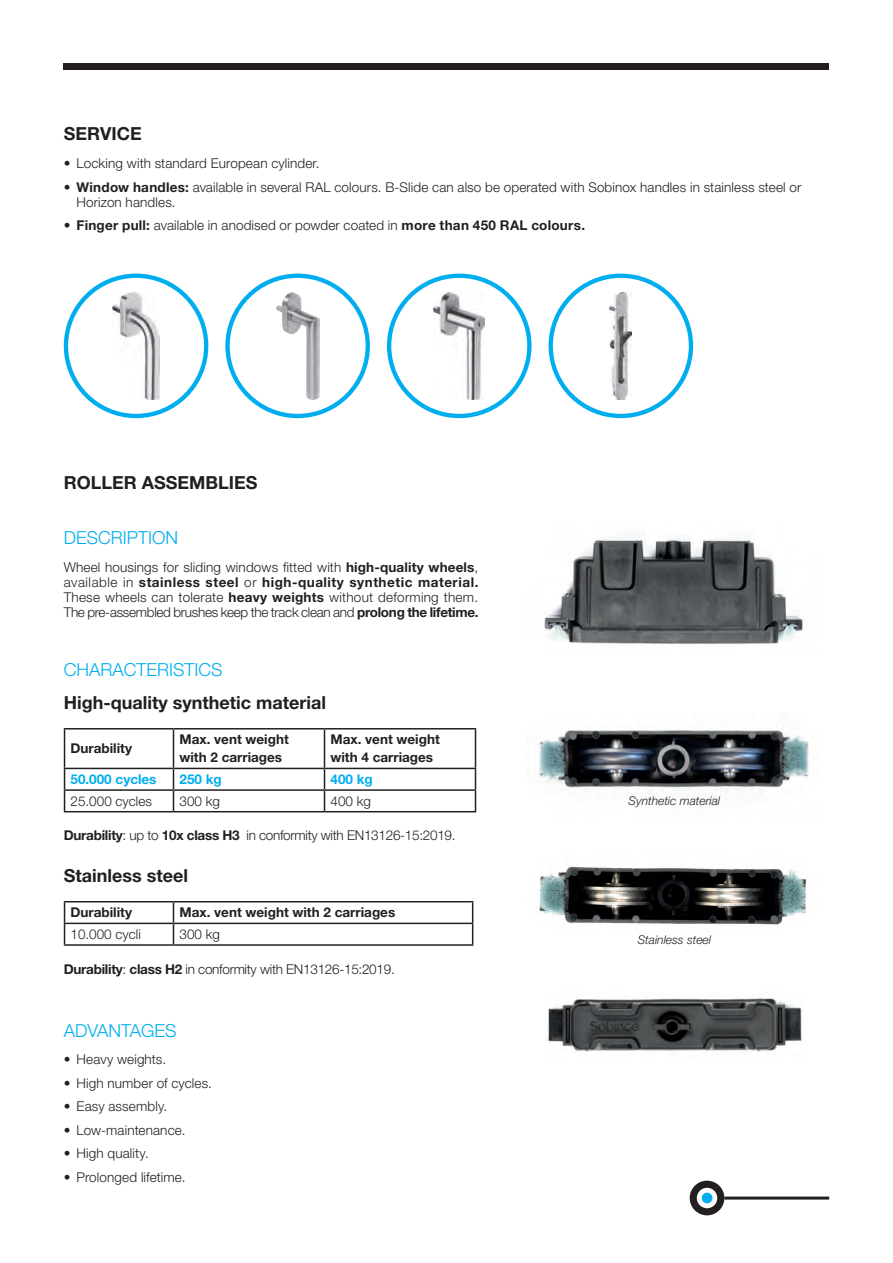
<style>
.page{position:relative;width:893px;height:1263px;background:#fff}
.page>*{position:absolute;margin:0;border:0;box-sizing:border-box;transform-origin:0 0}
.t1{font:700 18px "Helvetica Neue LT Std";color:#231f20}
.t2{font:300 18px "Helvetica Neue LT Std";color:#00aeef}
.t3{font:300 13.5px/15px "Helvetica Neue LT Std";letter-spacing:.01em;color:#231f20}
.t4{font:300 13.5px "Helvetica Neue LT Std";letter-spacing:-.02em;color:#231f20}
.t5{font:700 13.5px/18px "Helvetica Neue LT Std";color:#231f20}
.t6{font:700 13.5px "Helvetica Neue LT Std";color:#00aeef}
.t7{font:italic 300 12px "Helvetica Neue LT Std";color:#231f20}
.s1{font-weight:700}
</style>
<div class="page">
<div style="left:690px;top:1181px;width:34px;height:34px;border:7px solid #231f20;border-radius:50%"></div>
<hr style="left:724px;top:1196px;width:105px;height:3px;background:#231f20">
<div style="left:702px;top:1193px;width:10px;height:10px;background:#00aeef;border-radius:50%"></div>
<img style="left:112px;top:293px;width:48px;height:106px">
<div style="left:64px;top:274px;width:144px;height:144px;border:4px solid #00aeef;border-radius:50%"></div>
<img style="left:276px;top:293px;width:43px;height:106px">
<div style="left:225px;top:274px;width:145px;height:144px;border:4px solid #00aeef;border-radius:50%"></div>
<img style="left:434px;top:293px;width:51px;height:106px">
<div style="left:387px;top:274px;width:144px;height:144px;border:4px solid #00aeef;border-radius:50%"></div>
<img style="left:610px;top:293px;width:22px;height:106px">
<div style="left:549px;top:274px;width:144px;height:144px;border:4px solid #00aeef;border-radius:50%"></div>
<div style="left:64px;top:64px;width:765px;height:6px;background:#231f20"></div>
<img style="left:538px;top:730px;width:271px;height:70px">
<img style="left:539px;top:866px;width:267px;height:59px">
<img style="left:548px;top:998px;width:254px;height:54px">
<img style="left:544px;top:533px;width:260px;height:111px">
<hr style="left:64px;top:728px;width:109px;height:1px;background:#231f20">
<hr style="left:64px;top:729px;width:1px;height:39px;background:#231f20">
<hr style="left:173px;top:728px;width:151px;height:1px;background:#231f20">
<hr style="left:173px;top:729px;width:1px;height:39px;background:#231f20">
<hr style="left:324px;top:728px;width:152px;height:1px;background:#231f20">
<hr style="left:324px;top:729px;width:1px;height:39px;background:#231f20">
<hr style="left:475px;top:729px;width:1px;height:39px;background:#231f20">
<hr style="left:64px;top:768px;width:109px;height:1px;background:#231f20">
<hr style="left:173px;top:768px;width:151px;height:1px;background:#231f20">
<hr style="left:324px;top:768px;width:152px;height:1px;background:#231f20">
<hr style="left:64px;top:789px;width:109px;height:2px;background:#231f20">
<svg style="left:64px;top:769px;width:1px;height:42px"></svg>
<hr style="left:173px;top:789px;width:151px;height:2px;background:#231f20">
<svg style="left:173px;top:769px;width:1px;height:42px"></svg>
<hr style="left:324px;top:789px;width:152px;height:2px;background:#231f20">
<svg style="left:324px;top:769px;width:1px;height:42px"></svg>
<svg style="left:475px;top:769px;width:1px;height:42px"></svg>
<hr style="left:64px;top:811px;width:109px;height:1px;background:#231f20">
<hr style="left:173px;top:811px;width:151px;height:1px;background:#231f20">
<hr style="left:324px;top:811px;width:152px;height:1px;background:#231f20">
<hr style="left:64px;top:901px;width:109px;height:1px;background:#231f20">
<hr style="left:173px;top:901px;width:300px;height:1px;background:#231f20">
<hr style="left:64px;top:923px;width:109px;height:1px;background:#231f20">
<svg style="left:64px;top:902px;width:1px;height:42px"></svg>
<hr style="left:173px;top:923px;width:300px;height:1px;background:#231f20">
<svg style="left:173px;top:902px;width:1px;height:42px"></svg>
<svg style="left:472px;top:902px;width:1px;height:42px"></svg>
<hr style="left:64px;top:944px;width:109px;height:2px;background:#231f20">
<hr style="left:173px;top:944px;width:300px;height:2px;background:#231f20">
<h1 class="t1" style="left:64px;top:123px;width:80px">SERVICE</h1>
<p class="t3" style="left:64px;top:156px;width:257px">• Locking with standard European cylinder.</p>
<p class="t3" style="left:77px;top:179px;width:726px;text-indent:-13px">• <span class="s1">Window handles:</span> available in several RAL colours. B-Slide can also be operated with Sobinox handles in stainless steel or<br>Horizon handles.</p>
<p class="t3" style="left:64px;top:218px;width:523px">• <span class="s1">Finger pull:</span> available in anodised or powder coated in <span class="s1">more than 450 RAL colours.</span></p>
<h1 class="t1" style="left:64px;top:472px;width:195px">ROLLER ASSEMBLIES</h1>
<h1 class="t2" style="left:64px;top:527px;width:116px">DESCRIPTION</h1>
<p class="t3" style="left:64px;top:559px;width:416px;text-align:justify">Wheel housings for sliding windows fitted with <span class="s1">high-quality wheels</span>, available in <span class="s1">stainless steel</span> or <span class="s1">high-quality synthetic material.<br></span>These wheels can tolerate <span class="s1">heavy weights</span> without deforming them.<br>The pre-assembled brushes keep the track clean and <span class="s1">prolong the lifetime.</span></p>
<h1 class="t2" style="left:64px;top:658px;width:160px">CHARACTERISTICS</h1>
<h1 class="t1" style="left:64px;top:692px;width:264px">High-quality synthetic material</h1>
<p class="t5" style="left:71px;top:739px;width:63px">Durability</p>
<p class="t5" style="left:179px;top:730px;width:111px">Max. vent weight with 2 carriages</p>
<p class="t5" style="left:330px;top:730px;width:111px">Max. vent weight with 4 carriages</p>
<p class="t6" style="left:71px;top:771px;width:88px">50.000 cycles</p>
<p class="t6" style="left:180px;top:771px;width:44px">250 kg</p>
<p class="t6" style="left:330px;top:771px;width:44px">400 kg</p>
<p class="t3" style="left:71px;top:793px;width:83px">25.000 cycles</p>
<p class="t3" style="left:180px;top:793px;width:42px">300 kg</p>
<p class="t3" style="left:331px;top:793px;width:42px">400 kg</p>
<p class="t4" style="left:64px;top:827px;width:393px"><span class="s1">Durability</span>: up to <span class="s1">10x class H3</span> in conformity with EN13126-15:2019.</p>
<h1 class="t1" style="left:64px;top:865px;width:126px">Stainless steel</h1>
<p class="t5" style="left:71px;top:903px;width:63px">Durability</p>
<p class="t5" style="left:179px;top:903px;width:217px">Max. vent weight with 2 carriages</p>
<p class="t3" style="left:71px;top:926px;width:72px">10.000 cycli</p>
<p class="t3" style="left:179px;top:926px;width:42px">300 kg</p>
<p class="t4" style="left:64px;top:960px;width:332px"><span class="s1">Durability</span>: <span class="s1">class H2</span> in conformity with EN13126-15:2019.</p>
<h1 class="t2" style="left:64px;top:1019px;width:114px">ADVANTAGES</h1>
<p class="t3" style="left:64px;top:1052px;width:104px">• Heavy weights.</p>
<p class="t3" style="left:64px;top:1075px;width:150px">• High number of cycles.</p>
<p class="t3" style="left:64px;top:1099px;width:105px">• Easy assembly.</p>
<p class="t3" style="left:64px;top:1122px;width:123px">• Low-maintenance.</p>
<p class="t3" style="left:64px;top:1146px;width:86px">• High quality.</p>
<p class="t3" style="left:64px;top:1169px;width:123px">• Prolonged lifetime.</p>
<p class="t7" style="left:629px;top:793px;width:93px">Synthetic material</p>
<p class="t7" style="left:638px;top:932px;width:75px">Stainless steel</p>
</div>
